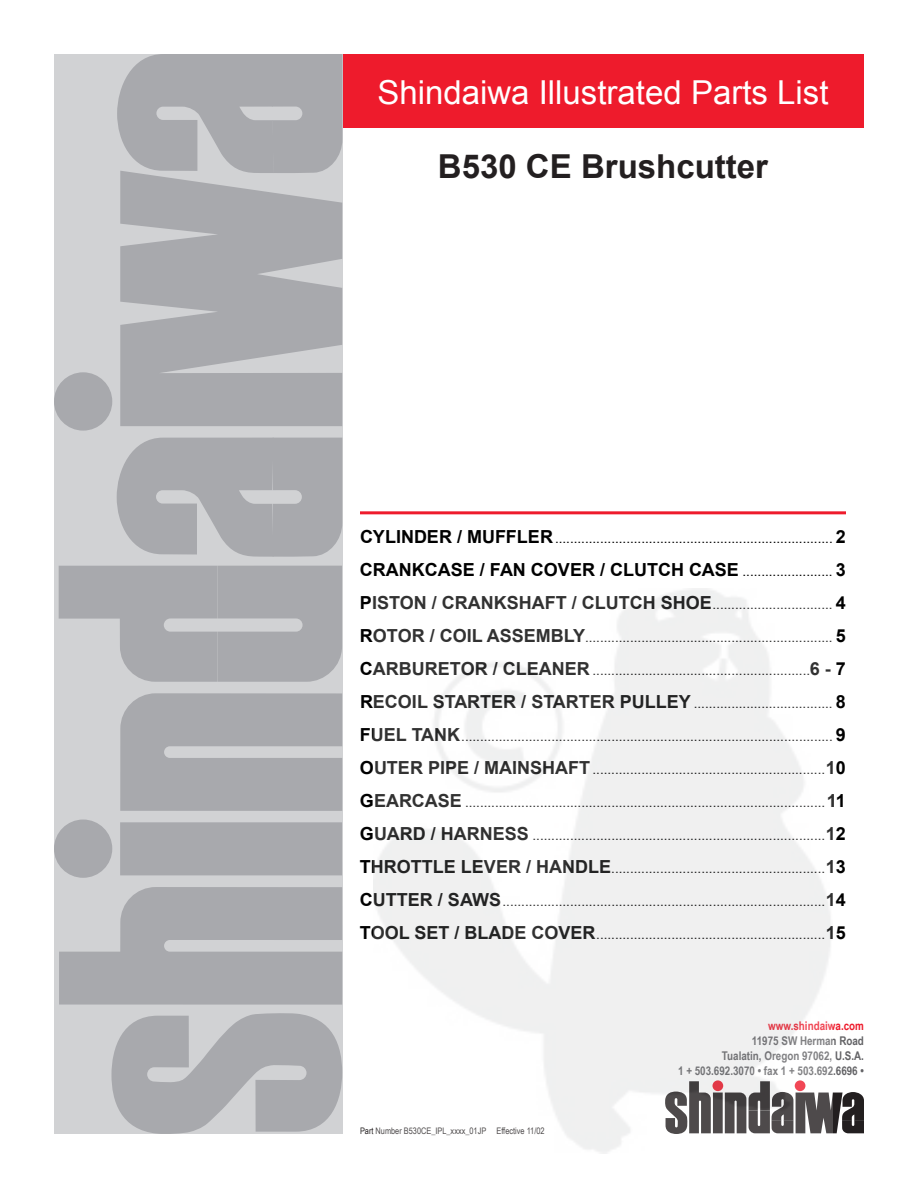
<style>
.page{position:relative;width:918px;height:1188px;background:#fff}
.page>*{position:absolute;margin:0;border:0;box-sizing:border-box;transform-origin:0 0}
.t1{font:33px "Arial";color:#fff}
.t2{font:700 33px "Arial";color:#231f20}
.t3{font:700 18px "Arial";color:#000}
.t4{font:13.5px "Arial";color:#000}
.t5{font:700 12px/15px "Arial Narrow";color:#636366;text-align:right}
.t6{font:700 12px "Arial Narrow";color:#ee1b2c}
.t7{font:9px "Arial Narrow";color:#231f20}
.s1{font-weight:700;font-size:18px}
.s2{font-weight:400;font-size:13.5px}
</style>
<div class="page">
<div style="left:342px;top:54px;width:522px;height:74px;background:#ee1b2c"></div>
<hr style="left:360px;top:511px;width:486px;height:3px;background:#ee1b2c">
<div style="left:54px;top:54px;width:288px;height:1080px;background:#d1d2d4"></div>
<svg style="left:120px;top:173px;width:222px;height:253px;fill:#a8a9ad"></svg>
<div style="left:120px;top:822px;width:222px;height:53px;background:#a8a9ad"></div>
<div style="left:54px;top:820px;width:58px;height:58px;background:#a8a9ad;border-radius:50%"></div>
<svg style="left:59px;top:887px;width:283px;height:118px"></svg>
<svg style="left:120px;top:693px;width:222px;height:118px;background:#acadb0"></svg>
<svg style="left:59px;top:566px;width:283px;height:116px"></svg>
<svg style="left:117px;top:438px;width:225px;height:119px;background:#aeafb2"></svg>
<div style="left:54px;top:372px;width:58px;height:59px;background:#a8a9ad;border-radius:50%"></div>
<svg style="left:111px;top:1013px;width:231px;height:121px"></svg>
<svg style="left:117px;top:54px;width:225px;height:119px;background:#aeafb2"></svg>
<svg style="left:833px;top:1092px;width:31px;height:41px"></svg>
<img style="left:374px;top:588px;width:459px;height:566px">
<h1 class="t1" style="left:377px;top:71px;width:453px">Shindaiwa Illustrated Parts List</h1>
<h1 class="t2" style="left:438px;top:145px;width:332px">B530 CE BRUSHCUTTER</h1>
<h2 class="t3" style="left:360px;top:524px;width:170px">CYLINDER / MUFFLER</h2>
<p class="t4" style="left:555px;top:529px;width:292px">.......................................................................... <span class="s1">2</span></p>
<h2 class="t3" style="left:360px;top:557px;width:487px">CRANKCASE / FAN COVER / CLUTCH CASE <span class="s2">........................</span> 3</h2>
<p class="t4" style="left:360px;top:595px;width:487px"><span class="s1">PISTON / CRANKSHAFT / CLUTCH SHOE</span> ................................ <span class="s1">4</span></p>
<p class="t4" style="left:360px;top:628px;width:487px"><span class="s1">ROTOR / COIL ASSEMBLY</span>.................................................................. <span class="s1">5</span></p>
<h2 class="t3" style="left:360px;top:656px;width:205px">CARBURETOR / CLEANER</h2>
<p class="t4" style="left:593px;top:661px;width:255px">..........................................................<span class="s1">6 - 7</span></p>
<h2 class="t3" style="left:360px;top:689px;width:298px">RECOIL STARTER / STARTER PULLEY</h2>
<p class="t4" style="left:694px;top:694px;width:154px">..................................... <span class="s1">8</span></p>
<p class="t4" style="left:360px;top:727px;width:487px"><span class="s1">FUEL TANK</span>................................................................................................... <span class="s1">9</span></p>
<h2 class="t3" style="left:360px;top:755px;width:79px">OUTER PIPE</h2>
<p class="t4" style="left:474px;top:760px;width:373px"><span class="s1">/ MAINSHAFT</span> ..............................................................<span class="s1">10</span></p>
<p class="t4" style="left:360px;top:793px;width:488px"><span class="s1">GEARCASE</span> ................................................................................................<span class="s1">11</span></p>
<h2 class="t3" style="left:360px;top:821px;width:120px">GUARD / HARNE</h2>
<p class="t4" style="left:505px;top:826px;width:343px"><span class="s1">SS</span> ..............................................................................<span class="s1">12</span></p>
<h2 class="t3" style="left:360px;top:854px;width:215px">THROTTLE LEVER / HANDLE</h2>
<p class="t4" style="left:611px;top:859px;width:236px">.........................................................<span class="s1">13</span></p>
<p class="t4" style="left:360px;top:892px;width:487px"><span class="s1">CUTTER / SAWS</span>......................................................................................<span class="s1">14</span></p>
<p class="t4" style="left:360px;top:925px;width:487px"><span class="s1">TOOL SET / BLADE COVER</span>.............................................................<span class="s1">15</span></p>
<p class="t7" style="left:360px;top:1124px;width:186px">Part Number B530CE_IPL_xxxx_01JP Effective 11/02</p>
<p class="t6" style="left:768px;top:1017px;width:97px">www.shindaiwa.com</p>
<p class="t5" style="left:678px;top:1033px;width:187px">11975 SW Herman Road<br>Tualatin, Oregon 97062, U.S.A.<br>1 + 503.692.3070 • fax 1 + 503.692.6696 •</p>
</div>
